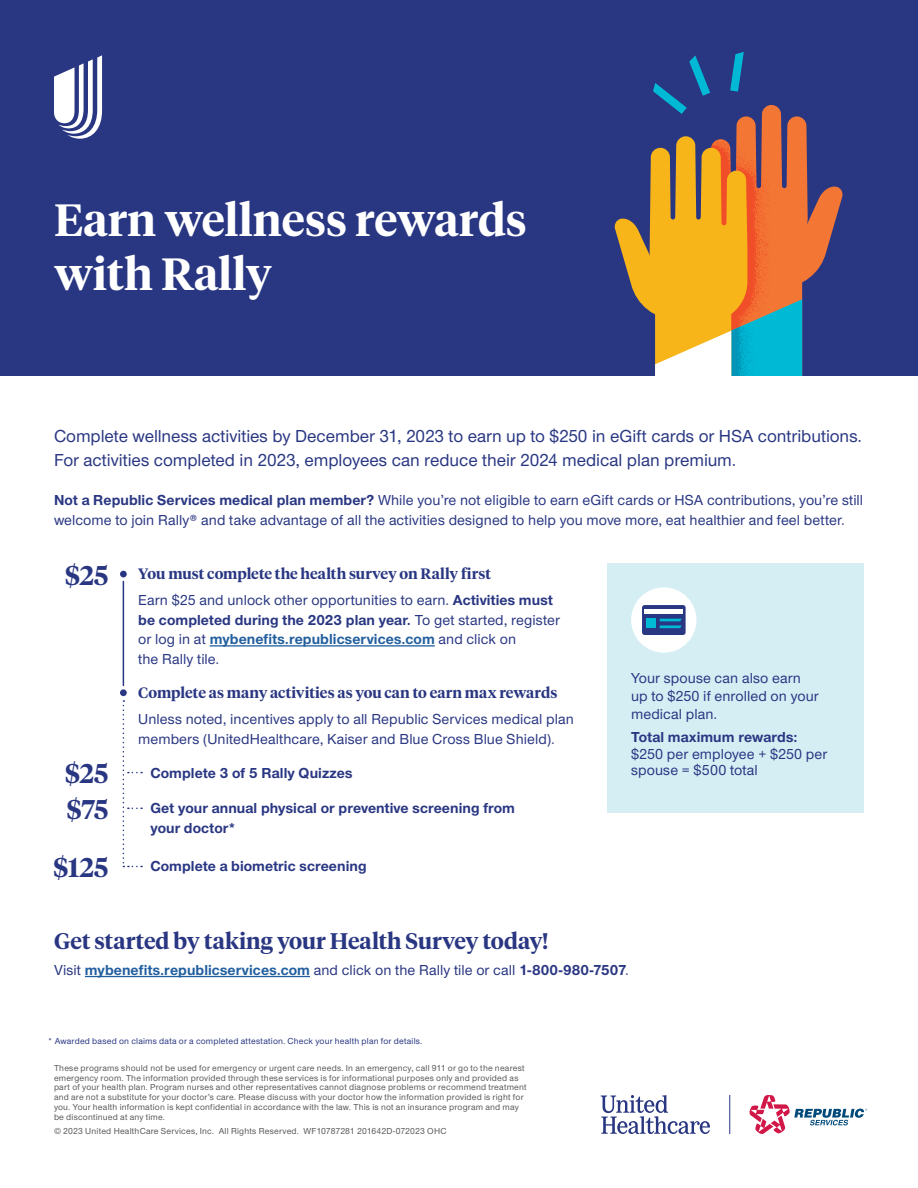
<style>
.page{position:relative;width:918px;height:1188px;background:#fff}
.page>*{position:absolute;margin:0;border:0;box-sizing:border-box;transform-origin:0 0}
.t1{font:600 45px/54px "UHC Serif Headline";color:#fff}
.t2{font:600 27px/35.7px "UHC Serif Headline";color:#293682}
.t3{font:600 22.5px "UHC Serif Headline";color:#293682}
.t4{font:500 18px/24px "UHC Sans";letter-spacing:-.005em;color:#293682}
.t5{font:500 15px/19.5px "UHC Sans";letter-spacing:.005em;color:#293682}
.t6{font:700 15px/19.5px "UHC Sans";letter-spacing:.005em;color:#293682}
.t7{font:600 15px "UHC Serif Headline";color:#293682}
.t8{font:500 9px/9.8px "UHC Sans";letter-spacing:.025em;color:#58595b}
.t9{font:500 9px "UHC Sans";letter-spacing:.025em;color:#293682}
.s1{font-weight:700}
.s2{font-weight:700;color:#215e9e}
</style>
<div class="page">
<div style="left:0;top:0;width:918px;height:376px;background:#293682"></div>
<svg style="left:54px;top:55px;width:48px;height:84px"></svg>
<svg style="left:601px;top:1095px;width:109px;height:39px"></svg>
<hr style="left:85px;top:976px;width:225px;height:1px;background:#215e9e">
<svg style="left:749px;top:1095px;width:118px;height:39px"></svg>
<hr style="left:729px;top:1095px;width:1px;height:39px;background:#293682">
<div style="left:608px;top:564px;width:256px;height:249px;background:#d5eef4"></div>
<div style="left:631px;top:587px;width:65px;height:66px;background:#fff;border-radius:50%"></div>
<div style="left:642px;top:605px;width:44px;height:30px;background:#293682;border-radius:3px"></div>
<div style="left:645px;top:609px;width:38px;height:5px;background:#fff"></div>
<div style="left:646px;top:619px;width:10px;height:9px;background:#00bad5"></div>
<svg style="left:660px;top:619px;width:22px;height:9px"></svg>
<div style="left:120px;top:689px;width:7px;height:7px;background:#293682;border-radius:50%"></div>
<div style="left:120px;top:571px;width:7px;height:6px;background:#293682;border-radius:50%"></div>
<hr style="left:123px;top:581px;width:1px;height:104px;background:#293682">
<svg style="left:123px;top:700px;width:19px;height:167px"></svg>
<hr style="left:210px;top:645px;width:225px;height:2px;background:#215e9e">
<svg style="left:614px;top:52px;width:229px;height:324px"></svg>
<h1 class="t1" style="left:54px;top:191px;width:474px">Earn wellness rewards with Rally</h1>
<p class="t4" style="left:54px;top:423px;width:810px">Complete wellness activities by December 31, 2023 to earn up to $250 in eGift cards or HSA contributions.<br>For activities completed in 2023, employees can reduce their 2024 medical plan premium.</p>
<p class="t5" style="left:54px;top:490px;width:811px"><span class="s1">Not a Republic Services medical plan member?</span> While you’re not eligible to earn eGift cards or HSA contributions, you’re still welcome to join Rally® and take advantage of all the activities designed to help you move more, eat healthier and feel better.</p>
<h2 class="t2" style="left:65px;top:556px;width:45px">$25</h2>
<h2 class="t2" style="left:65px;top:754px;width:45px">$25 $75</h2>
<h2 class="t2" style="left:54px;top:848px;width:56px">$125</h2>
<p class="t7" style="left:138px;top:563px;width:354px">You must complete the health survey on Rally first</p>
<p class="t5" style="left:138px;top:590px;width:423px">Earn $25 and unlock other opportunities to earn. <span class="s1">Activities must be completed during the 2023 plan year.</span> To get started, register or log in at <span class="s2">mybenefits.republicservices.com</span> and click on<br>the Rally tile.</p>
<p class="t7" style="left:138px;top:682px;width:421px">Complete as many activities as you can to earn max rewards</p>
<p class="t5" style="left:138px;top:709px;width:437px">Unless noted, incentives apply to all Republic Services medical plan members (UnitedHealthcare, Kaiser and Blue Cross Blue Shield).</p>
<p class="t6" style="left:150px;top:762px;width:204px">Complete 3 of 5 Rally Quizzes</p>
<p class="t6" style="left:150px;top:798px;width:366px">Get your annual physical or preventive screening from your doctor*</p>
<p class="t6" style="left:150px;top:856px;width:218px">Complete a biometric screening</p>
<p class="t5" style="left:631px;top:668px;width:189px;line-height:18px">Your spouse can also earn up to $250 if enrolled on your medical plan.</p>
<p class="t6" style="left:631px;top:727px;width:168px">Total maximum rewards:</p>
<p class="t5" style="left:631px;top:745px;width:198px;line-height:16.5px">$250 per employee + $250 per spouse = $500 total</p>
<h3 class="t3" style="left:54px;top:925px;width:496px">Get started by taking your Health Survey today!</h3>
<p class="t5" style="left:54px;top:960px;width:577px">Visit <span class="s2">mybenefits.republicservices.com</span> and click on the Rally tile or call <span class="s1">1-800-980-7507</span>.</p>
<p class="t9" style="left:48px;top:1035px;width:376px">* Awarded based on claims data or a completed attestation. Check your health plan for details.</p>
<p class="t8" style="left:54px;top:1063px;width:474px">These programs should not be used for emergency or urgent care needs. In an emergency, call 911 or go to the nearest emergency room. The information provided through these services is for informational purposes only and provided as part of your health plan. Program nurses and other representatives cannot diagnose problems or recommend treatment and are not a substitute for your doctor’s care. Please discuss with your doctor how the information provided is right for you. Your health information is kept confidential in accordance with the law. This is not an insurance program and may be discontinued at any time.</p>
<p class="t8" style="left:54px;top:1126px;width:394px">© 2023 United HealthCare Services, Inc. All Rights Reserved. WF10787281 201642D-072023 OHC</p>
</div>
